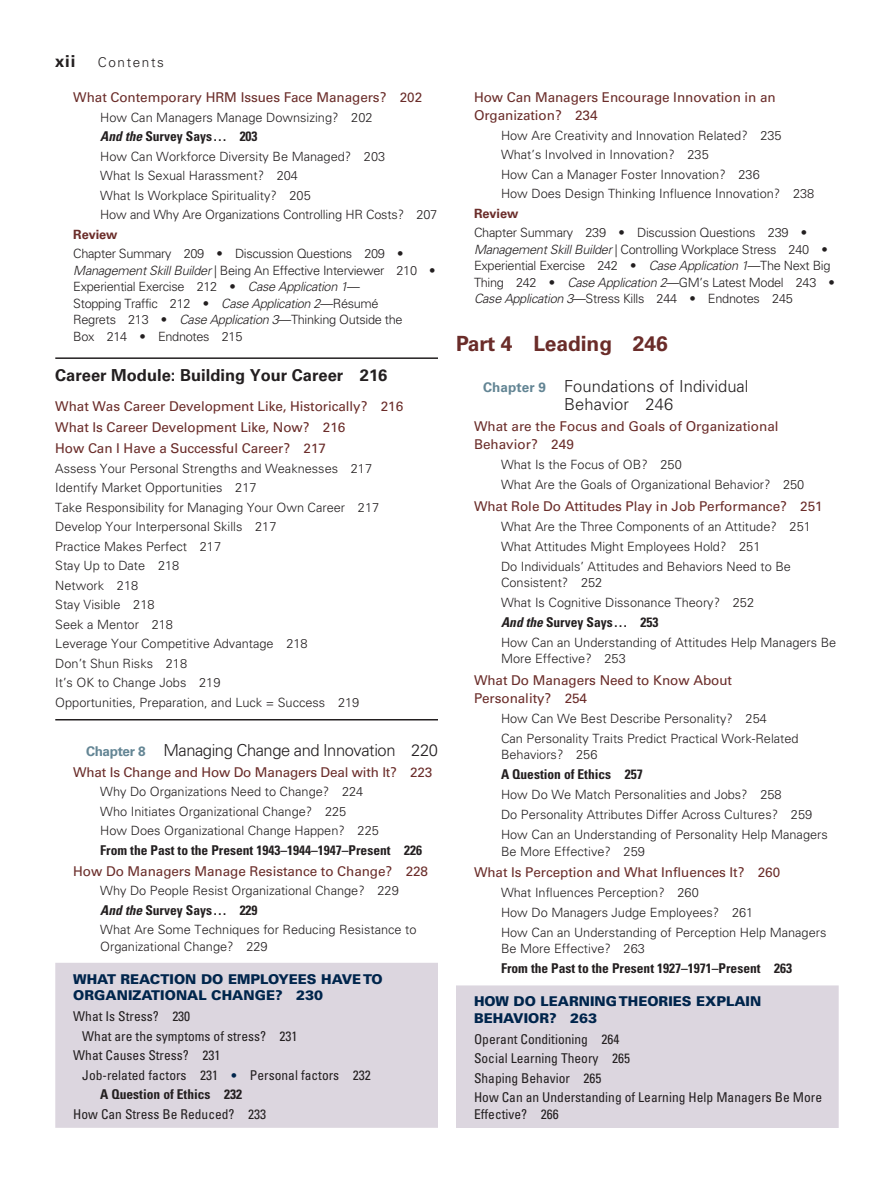
<style>
.page{position:relative;width:894px;height:1201px;background:#fff}
.page>*{position:absolute;margin:0;border:0;box-sizing:border-box;transform-origin:0 0}
.t1{font:700 21px "Univers LT Std";letter-spacing:-.005em;color:#6a2c29}
.t2{font:300 16.5px/18px "Univers LT Std";letter-spacing:.005em;color:#231f20;text-align:center}
.t3{font:300 16.5px "Univers LT Std";letter-spacing:-.025em;color:#231f20}
.t4{font:700 16.5px "Univers LT Std";color:#231f20}
.t5{font:13.5px/18px "Univers LT Std";letter-spacing:-.005em;color:#6a2c29}
.t6{font:condensed 13.5px/19.5px "Univers LT Std";color:#231f20}
.t7{font:700 condensed 13.5px/21px "Univers LT Std";color:#231f20}
.t8{font:900 13.5px/16.5px "Univers LT Std";color:#00254c}
.t9{font:300 13.5px "Univers LT Std";letter-spacing:.12em;color:#231f20}
.t10{font:300 12.75px/19.5px "Univers LT Std";color:#231f20}
.t11{font:300 12.75px/16.5px "Univers LT Std";letter-spacing:-.025em;color:#231f20}
.t12{font:300 12.75px "Univers LT Std";letter-spacing:-.02em;color:#231f20}
.t13{font:700 12.75px "Univers LT Std";letter-spacing:-.005em;color:#6a2c29}
.s1{font-style:italic}
.s2{font-weight:700;font-size:13.5px;color:#638594}
.s3{font-weight:400;font-stretch:normal;color:#6a2c29}
.s4{font-weight:300;font-stretch:normal;font-size:12.75px;color:#00254c}
</style>
<div class="page">
<div style="left:456px;top:985px;width:382px;height:143px;background:#dcd6df"></div>
<hr style="left:55px;top:357px;width:383px;height:2px;background:#231f20">
<hr style="left:55px;top:719px;width:383px;height:1px;background:#231f20">
<div style="left:55px;top:963px;width:383px;height:165px;background:#dcd6df"></div>
<p class="t4" style="left:55px;top:51px;width:21px">xii</p>
<p class="t9" style="left:98px;top:54px;width:68px">Contents</p>
<p class="t5" style="left:73px;top:89px;width:350px">What Contemporary Hrm Issues Face Managers? 202</p>
<p class="t10" style="left:100px;top:108px;width:274px">How Can Managers Manage Downsizing? 202</p>
<p class="t7" style="left:100px;top:126px;width:159px"><span class="s1">And the</span> Survey Says . . . 203</p>
<p class="t10" style="left:100px;top:147px;width:286px">How Can Workforce Diversity Be Managed? 203</p>
<p class="t10" style="left:100px;top:166px;width:199px">What Is Sexual Harassment? 204</p>
<p class="t10" style="left:100px;top:186px;width:212px">What Is Workplace Spirituality? 205</p>
<p class="t10" style="left:100px;top:205px;width:338px">How and Why Are Organizations Controlling HR Costs? 207</p>
<p class="t13" style="left:73px;top:227px;width:46px">Review</p>
<p class="t11" style="left:73px;top:246px;width:332px">Chapter Summary 209 • Discussion Questions 209 •</p>
<p class="t11" style="left:73px;top:262px;width:364px"><span class="s1">Management Skill Builder</span> | Being An Effective Interviewer 210 • Experiential Exercise 212 • <span class="s1">Case Application 1</span>—<br>Stopping Traffic 212 • <span class="s1">Case Application 2</span>—Résumé<br>Regrets 213 • <span class="s1">Case Application 3</span>—Thinking Outside the<br>Box 214 • Endnotes 215</p>
<p class="t4" style="left:55px;top:366px;width:333px">Career Module: Building Your Career 216</p>
<p class="t5" style="left:55px;top:396px;width:349px;line-height:21px">What Was Career Development Like, Historically? 216<br>What Is Career Development Like, Now? 216<br>How Can I Have a Successful Career? 217</p>
<p class="t10" style="left:55px;top:459px;width:325px">Assess Your Personal Strengths and Weaknesses 217<br>Identify Market Opportunities 217<br>Take Responsibility for Managing Your Own Career 217<br>Develop Your Interpersonal Skills 217<br>Practice Makes Perfect 217<br>Stay Up to Date 218<br>Network 218<br>Stay Visible 218<br>Seek a Mentor 218<br>Leverage Your Competitive Advantage 218<br>Don’t Shun Risks 218<br>It’s OK to Change Jobs 219<br>Opportunities, Preparation, and Luck = Success 219</p>
<p class="t3" style="left:86px;top:740px;width:353px"><span class="s2">Chapter 8</span> Managing Change and Innovation 220</p>
<p class="t5" style="left:73px;top:763px;width:360px">What Is Change and How Do Managers Deal with It? 223</p>
<p class="t10" style="left:100px;top:782px;width:280px">Why Do Organizations Need to Change? 224<br>Who Initiates Organizational Change? 225<br>How Does Organizational Change Happen? 225</p>
<p class="t7" style="left:73px;top:839px;width:356px;text-indent:27px">From the Past to the Present 1943–1944–1947–Present 226<br><span class="s3">How Do Managers Manage Resistance to Change? 228</span></p>
<p class="t10" style="left:100px;top:881px;width:300px">Why Do People Resist Organizational Change? 229</p>
<p class="t7" style="left:100px;top:899px;width:159px"><span class="s1">And the</span> Survey Says . . . 229</p>
<p class="t10" style="left:100px;top:921px;width:318px;line-height:16.5px">What Are Some Techniques for Reducing Resistance to<br>Organizational Change? 229</p>
<p class="t8" style="left:73px;top:970px;width:58px">WHAT REAC</p>
<p class="t8" style="left:160px;top:970px;width:172px">TION DO EMPLOYEES HAVE</p>
<p class="t8" style="left:363px;top:970px;width:21px">TO</p>
<p class="t8" style="left:73px;top:987px;width:114px">ORGAN IZATIONAL</p>
<p class="t8" style="left:211px;top:987px;width:113px">CHANGE? 230</p>
<p class="t6" style="left:73px;top:1006px;width:118px">What I s Stress? 230</p>
<p class="t6" style="left:82px;top:1026px;width:217px">What are the symptoms of stress? 231</p>
<p class="t6" style="left:73px;top:1045px;width:148px">What Causes Stress? 231</p>
<p class="t6" style="left:82px;top:1065px;width:290px">Job-related factors 231 <span class="s4">•</span> Personal factors 232</p>
<p class="t7" style="left:100px;top:1084px;width:143px">A Question of Ethics 232</p>
<p class="t6" style="left:73px;top:1104px;width:194px">How Can Stress Be Reduced? 233</p>
<p class="t5" style="left:474px;top:89px;width:303px">How Can Managers Encourage Innovation in an<br>Organization? 234</p>
<p class="t10" style="left:501px;top:126px;width:282px">How Are Creativity and Innovation Related? 235</p>
<p class="t10" style="left:501px;top:145px;width:209px">What’s Involved in Innovation? 235</p>
<p class="t10" style="left:501px;top:165px;width:260px">How Can a Manager Foster Innovation? 236</p>
<p class="t10" style="left:501px;top:184px;width:315px">How Does Design Thinking Influence Innovation? 238</p>
<p class="t13" style="left:474px;top:206px;width:46px">Review</p>
<p class="t12" style="left:474px;top:225px;width:335px">Chapter Summary 239 • Discussion Questions 239 •</p>
<p class="t11" style="left:474px;top:241px;width:362px"><span class="s1">Management Skill Builder</span> | Controlling Workplace Stress 240 • Experiential Exercise 242 • <span class="s1">Case Application 1</span>—The Next Big Thing 242 • <span class="s1">Case Application 2</span>—GM’s Latest Model 243 • <span class="s1">Case Application 3</span>—Stress Kills 244 • Endnotes 245</p>
<p class="t1" style="left:456px;top:332px;width:213px">Part 4 Leading 246</p>
<p class="t2" style="left:483px;top:377px;width:267px"><span class="s2">Chapter 9</span> Foundations of Individual<br>Behavior 246</p>
<p class="t5" style="left:474px;top:418px;width:306px">What are the Focus and Goals of Organizational<br>Behavior? 249</p>
<p class="t10" style="left:501px;top:455px;width:305px;line-height:20px">What Is the Focus of OB? 250<br>What Are the Goals of Organizational Behavior? 250</p>
<p class="t5" style="left:474px;top:497px;width:350px">What Role Do Attitudes Play in Job Performance? 251</p>
<p class="t10" style="left:501px;top:516px;width:311px;line-height:20px">What Are the Three Components of an Attitude? 251<br>What Attitudes Might Employees Hold? 251<br>Do Individuals’ Attitudes and Behaviors Need to Be</p>
<p class="t10" style="left:501px;top:573px;width:254px;line-height:20px">Consistent? 252<br>What Is Cognitive Dissonance Theory? 252</p>
<p class="t7" style="left:501px;top:612px;width:159px"><span class="s1">And the</span> Survey Says . . . 253</p>
<p class="t10" style="left:501px;top:634px;width:337px;line-height:16.5px">How Can an Understanding of Attitudes Help Managers Be<br>More Effective? 253</p>
<p class="t5" style="left:474px;top:671px;width:259px">What Do Managers Need to Know About<br>Personality? 254</p>
<p class="t10" style="left:501px;top:708px;width:299px;line-height:20px">How Can We Best Describe Personality? 254<br>Can Personality Traits Predict Practical Work-Related</p>
<p class="t10" style="left:501px;top:745px;width:98px">Behaviors? 256</p>
<p class="t7" style="left:501px;top:764px;width:143px">A Question of Ethics 257</p>
<p class="t10" style="left:501px;top:785px;width:328px;line-height:20px">How Do We Match Personalities and Jobs? 258<br>Do Personality Attributes Differ Across Cultures? 259<br>How Can an Understanding of Personality Help Managers</p>
<p class="t10" style="left:501px;top:841px;width:145px">Be More Effective? 259</p>
<p class="t5" style="left:474px;top:863px;width:308px">What Is Perception and What Influences It? 260</p>
<p class="t10" style="left:501px;top:882px;width:327px;line-height:20px">What Influences Perception? 260<br>How Do Managers Judge Employees? 261<br>How Can an Understanding of Perception Help Managers</p>
<p class="t10" style="left:501px;top:939px;width:145px">Be More Effective? 263</p>
<p class="t7" style="left:501px;top:958px;width:292px">From the Past to the Present 1927–1971–Present 263</p>
<p class="t8" style="left:474px;top:993px;width:286px">HOW DO LEARN ING THEORIES EXPLAIN<br>BEHAVIOR? 263</p>
<p class="t6" style="left:474px;top:1029px;width:349px">O perant Conditioning 264<br>Social Learning Theory 265<br>Shaping Behavior 265<br>How Can an Understanding of Learning Help Managers Be More</p>
<p class="t6" style="left:474px;top:1104px;width:86px">Effective? 266</p>
</div>
